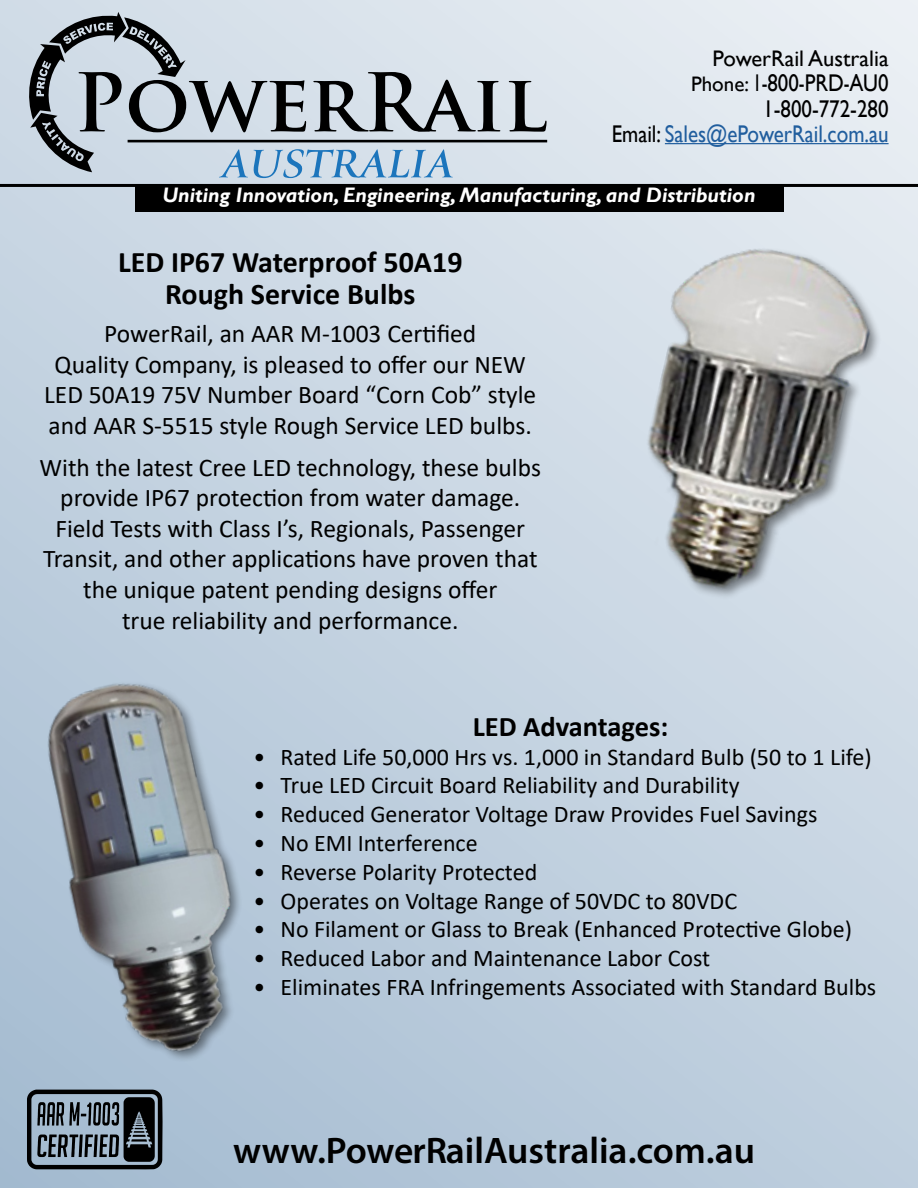
<style>
.page{position:relative;width:918px;height:1188px;background:#fff}
.page>*{position:absolute;margin:0;border:0;box-sizing:border-box;transform-origin:0 0}
.t1{font:600 37.05px "Myriad Pro";color:#000}
.t2{font:700 30px/31.5px "Calibri";color:#000;text-align:center}
.t3{font:700 28.5px "Calibri";color:#000}
.t4{font:25.5px/30.6px "Calibri";color:#000;text-align:center}
.t5{font:24.15px/25.2px "Gill Sans";color:#000;text-align:right;scale:.74 1}
.t6{font:24px "Calibri";color:#000}
.t7{font:22.5px "Gill Sans";color:#000}
.t8{font:italic 700 21px "Gill Sans";color:#fff}
.s1{font-size:21px}
.s2{color:#215e9e}
</style>
<div class="page">
<div style="left:0;top:0;width:918px;height:1188px;background:linear-gradient(to bottom,#dde5ed,#b3c6d8)"></div>
<svg style="left:509px;top:81px;width:38px;height:51px;background:#979ca2"></svg>
<svg style="left:29px;top:12px;width:471px;height:166px;background:#aeb9c2"></svg>
<hr style="left:128px;top:140px;width:419px;height:2px;background:#000">
<hr style="left:0;top:184px;width:918px;height:3px;background:#000">
<div style="left:135px;top:187px;width:648px;height:25px;background:#000"></div>
<hr style="left:665px;top:143px;width:224px;height:1px;background:#215e9e">
<svg style="left:27px;top:1090px;width:136px;height:79px;background:#56626c"></svg>
<img style="left:572px;top:188px;width:346px;height:454px">
<img style="left:3px;top:644px;width:271px;height:439px">
<p class="t7" style="left:713px;top:46px;width:177px">PowerRail Australia</p>
<p class="t5" style="left:612px;top:71px;width:376px"><span class="s1">Phone:</span> 1-800-PRD-AU0<br>1-800-772-280<br>Email: <span class="s2">Sales@ePowerRail.com.au</span></p>
<p class="t8" style="left:162px;top:183px;width:595px">Uniting Innovation, Engineering, Manufacturing, and Distribution</p>
<p class="t2" style="left:118px;top:246px;width:346px">LED IP67 Waterproof 50A19<br>Rough Service Bulbs</p>
<p class="t4" style="left:44px;top:318px;width:494px">PowerRail, an AAR M-1003 Certified<br>Quality Company, is pleased to offer our NEW LED 50A19 75V Number Board “Corn Cob” style and AAR S-5515 style Rough Service LED bulbs.</p>
<p class="t4" style="left:40px;top:451px;width:503px">With the latest Cree LED technology, these bulbs provide IP67 protection from water damage.<br>Field Tests with Class I’s, Regionals, Passenger Transit, and other applications have proven that the unique patent pending designs offer<br>true reliability and performance.</p>
<p class="t3" style="left:473px;top:706px;width:197px">LED Advantages:</p>
<p class="t6" style="left:254px;top:740px;width:620px">• Rated Life 50,000 Hrs vs. 1,000 in Standard Bulb (50 to 1 Life)</p>
<p class="t6" style="left:254px;top:769px;width:488px">• True LED Circuit Board Reliability and Durability</p>
<p class="t6" style="left:254px;top:798px;width:565px">• Reduced Generator Voltage Draw Provides Fuel Savings</p>
<p class="t6" style="left:254px;top:826px;width:226px">• No EMI Interference</p>
<p class="t6" style="left:254px;top:855px;width:285px">• Reverse Polarity Protected</p>
<p class="t6" style="left:254px;top:884px;width:485px">• Operates on Voltage Range of 50VDC to 80VDC</p>
<p class="t6" style="left:254px;top:913px;width:600px">• No Filament or Glass to Break (Enhanced Protective Globe)</p>
<p class="t6" style="left:254px;top:942px;width:458px">• Reduced Labor and Maintenance Labor Cost</p>
<p class="t6" style="left:254px;top:970px;width:624px">• Eliminates FRA Infringements Associated with Standard Bulbs</p>
<h1 class="t1" style="left:233px;top:1127px;width:523px">www.PowerRailAustralia.com.au</h1>
</div>
